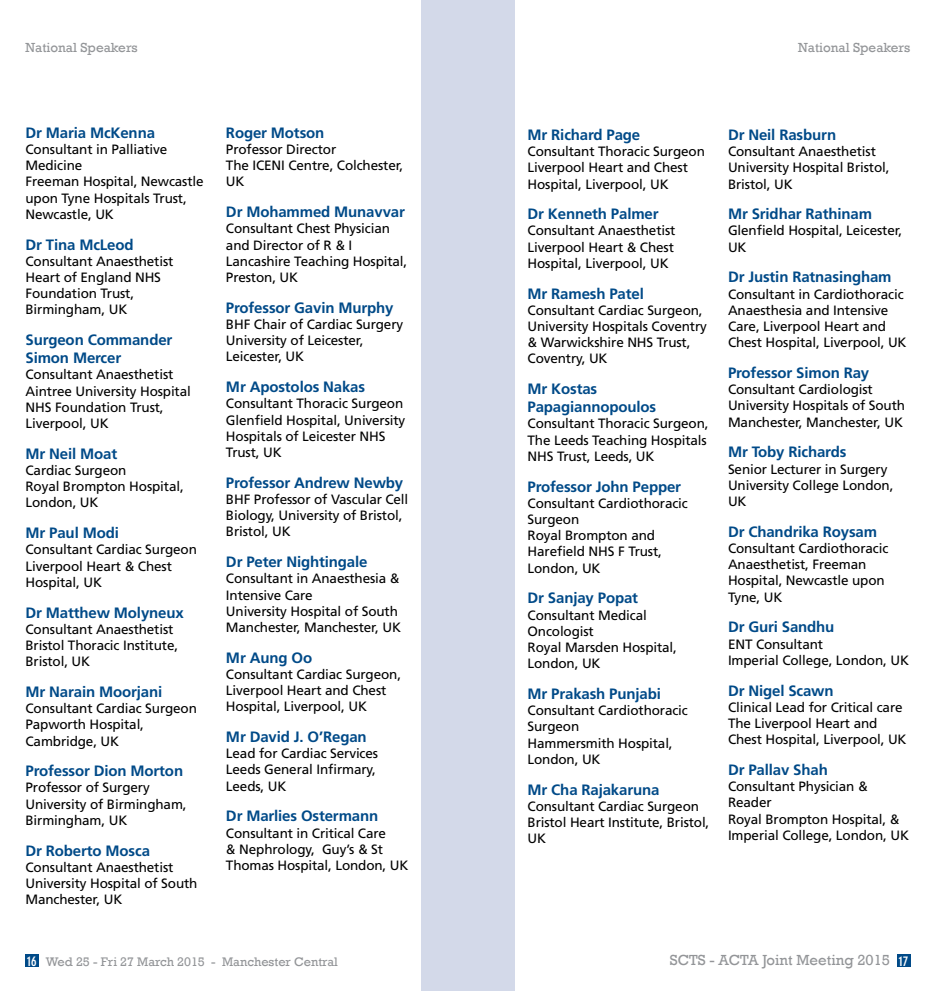
<style>
.page{position:relative;width:936px;height:991px;background:#fff}
.page>*{position:absolute;margin:0;border:0;box-sizing:border-box;transform-origin:0 0}
.t1{font:700 15px/18px "Frutiger LT";letter-spacing:-.01em;color:#004a88}
.t2{font:15px "Rockwell";color:#939598}
.t3{font:13.5px/16.2px "Frutiger LT";letter-spacing:-.01em;color:#000}
.t4{font:13.5px "Rockwell";color:#939598}
.t5{font:12.75px "Rockwell";color:#939598}
.s1{font-family:"DIN Neuzeit Grotesk LT";font-weight:700;font-stretch:condensed;font-size:13.5px;color:#fff}
</style>
<div class="page">
<div style="left:896px;top:954px;width:14px;height:13px;background:#004a88"></div>
<div style="left:25px;top:954px;width:14px;height:13px;background:#004a88"></div>
<div style="left:468px;top:0;width:46px;height:991px;background:#d3d9e9"></div>
<div style="left:421px;top:0;width:47px;height:991px;background:#d3d9e9"></div>
<p class="t4" style="left:26px;top:40px;width:114px">National Speakers</p>
<p class="t4" style="left:798px;top:40px;width:114px">National Speakers</p>
<p class="t1" style="left:26px;top:124px;width:131px">Dr Maria McKenna</p>
<p class="t3" style="left:26px;top:141px;width:180px">Consultant in Palliative<br>Medicine<br>Freeman Hospital, Newcastle upon Tyne Hospitals Trust,<br>Newcastle, UK</p>
<p class="t1" style="left:26px;top:235px;width:110px">Dr Tina McLeod</p>
<p class="t3" style="left:26px;top:253px;width:149px">Consultant Anaesthetist<br>Heart of England NHS<br>Foundation Trust,<br>Birmingham, UK</p>
<p class="t1" style="left:26px;top:331px;width:148px">Surgeon Commander<br>Simon Mercer</p>
<p class="t3" style="left:26px;top:367px;width:167px">Consultant Anaesthetist<br>Aintree University Hospital<br>NHS Foundation Trust,<br>Liverpool, UK</p>
<p class="t1" style="left:26px;top:444px;width:93px">Mr Neil Moat</p>
<p class="t3" style="left:26px;top:462px;width:160px">Cardiac Surgeon<br>Royal Brompton Hospital,<br>London, UK</p>
<p class="t1" style="left:26px;top:524px;width:95px">Mr Paul Modi</p>
<p class="t3" style="left:26px;top:541px;width:173px">Consultant Cardiac Surgeon<br>Liverpool Heart &amp; Chest<br>Hospital, UK</p>
<p class="t1" style="left:26px;top:603px;width:160px">Dr Matthew Molyneux</p>
<p class="t3" style="left:26px;top:621px;width:154px">Consultant Anaesthetist<br>Bristol Thoracic Institute,<br>Bristol, UK</p>
<p class="t1" style="left:26px;top:683px;width:138px">Mr Narain Moorjani</p>
<p class="t3" style="left:26px;top:700px;width:173px">Consultant Cardiac Surgeon<br>Papworth Hospital,<br>Cambridge, UK</p>
<p class="t1" style="left:26px;top:762px;width:159px">Professor Dion Morton</p>
<p class="t3" style="left:26px;top:780px;width:163px">Professor of Surgery<br>University of Birmingham,<br>Birmingham, UK</p>
<p class="t1" style="left:26px;top:841px;width:126px">Dr Roberto Mosca</p>
<p class="t3" style="left:26px;top:859px;width:173px">Consultant Anaesthetist<br>University Hospital of South<br>Manchester, UK</p>
<p class="t1" style="left:226px;top:124px;width:100px">Roger Motson</p>
<p class="t3" style="left:226px;top:141px;width:179px">Professor Director<br>The ICENI Centre, Colchester,<br>UK</p>
<p class="t1" style="left:226px;top:203px;width:180px">Dr Mohammed Munavvar</p>
<p class="t3" style="left:226px;top:221px;width:183px">Consultant Chest Physician and Director of R &amp; I<br>Lancashire Teaching Hospital,<br>Preston, UK</p>
<p class="t1" style="left:226px;top:299px;width:169px">Professor Gavin Murphy</p>
<p class="t3" style="left:226px;top:316px;width:179px">BHF Chair of Cardiac Surgery<br>University of Leicester,<br>Leicester, UK</p>
<p class="t1" style="left:226px;top:378px;width:141px">Mr Apostolos Nakas</p>
<p class="t3" style="left:226px;top:395px;width:181px">Consultant Thoracic Surgeon<br>Glenfield Hospital, University<br>Hospitals of Leicester NHS<br>Trust, UK</p>
<p class="t1" style="left:226px;top:473px;width:179px">Professor Andrew Newby</p>
<p class="t3" style="left:226px;top:491px;width:184px">BHF Professor of Vascular Cell<br>Biology, University of Bristol,<br>Bristol, UK</p>
<p class="t1" style="left:226px;top:553px;width:143px">Dr Peter Nightingale</p>
<p class="t3" style="left:226px;top:570px;width:176px">Consultant in Anaesthesia &amp;<br>Intensive Care<br>University Hospital of South<br>Manchester, Manchester, UK</p>
<p class="t1" style="left:226px;top:648px;width:88px">Mr Aung Oo</p>
<p class="t3" style="left:226px;top:666px;width:177px">Consultant Cardiac Surgeon,<br>Liverpool Heart and Chest<br>Hospital, Liverpool, UK</p>
<p class="t1" style="left:226px;top:728px;width:142px">Mr David J. O’Regan</p>
<p class="t3" style="left:226px;top:745px;width:154px">Lead for Cardiac Services<br>Leeds General Infirmary,<br>Leeds, UK</p>
<p class="t1" style="left:226px;top:807px;width:154px">Dr Marlies Ostermann</p>
<p class="t3" style="left:226px;top:825px;width:184px">Consultant in Critical Care<br>&amp; Nephrology, Guy’s &amp; St<br>Thomas Hospital, London, UK</p>
<p class="t1" style="left:527px;top:126px;width:114px">Mr Richard Page</p>
<p class="t3" style="left:527px;top:143px;width:179px">Consultant Thoracic Surgeon<br>Liverpool Heart and Chest<br>Hospital, Liverpool, UK</p>
<p class="t1" style="left:527px;top:205px;width:132px">Dr Kenneth Palmer</p>
<p class="t3" style="left:527px;top:223px;width:149px;text-align:justify">Consultant Anaesthetist Liverpool Heart &amp; Chest Hospital, Liverpool, UK</p>
<p class="t1" style="left:527px;top:284px;width:118px">Mr Ramesh Patel</p>
<p class="t3" style="left:527px;top:302px;width:181px">Consultant Cardiac Surgeon,<br>University Hospitals Coventry &amp; Warwickshire NHS Trust,<br>Coventry, UK</p>
<p class="t1" style="left:527px;top:380px;width:130px">Mr Kostas<br>Papagiannopoulos</p>
<p class="t3" style="left:527px;top:416px;width:182px">Consultant Thoracic Surgeon,<br>The Leeds Teaching Hospitals<br>NHS Trust, Leeds, UK</p>
<p class="t1" style="left:527px;top:477px;width:155px">Professor John Pepper</p>
<p class="t3" style="left:527px;top:495px;width:162px">Consultant Cardiothoracic<br>Surgeon<br>Royal Brompton and<br>Harefield NHS F Trust,<br>London, UK</p>
<p class="t1" style="left:527px;top:589px;width:112px">Dr Sanjay Popat</p>
<p class="t3" style="left:527px;top:607px;width:151px">Consultant Medical<br>Oncologist<br>Royal Marsden Hospital,<br>London, UK</p>
<p class="t1" style="left:527px;top:685px;width:135px">Mr Prakash Punjabi</p>
<p class="t3" style="left:527px;top:702px;width:162px">Consultant Cardiothoracic<br>Surgeon<br>Hammersmith Hospital,<br>London, UK</p>
<p class="t1" style="left:527px;top:780px;width:133px">Mr Cha Rajakaruna</p>
<p class="t3" style="left:527px;top:798px;width:183px">Consultant Cardiac Surgeon<br>Bristol Heart Institute, Bristol,<br>UK</p>
<p class="t1" style="left:728px;top:126px;width:110px">Dr Neil Rasburn</p>
<p class="t3" style="left:728px;top:143px;width:163px">Consultant Anaesthetist<br>University Hospital Bristol,<br>Bristol, UK</p>
<p class="t1" style="left:728px;top:205px;width:145px">Mr Sridhar Rathinam</p>
<p class="t3" style="left:728px;top:223px;width:176px">Glenfield Hospital, Leicester,<br>UK</p>
<p class="t1" style="left:728px;top:268px;width:165px">Dr Justin Ratnasingham</p>
<p class="t3" style="left:728px;top:286px;width:180px">Consultant in Cardiothoracic<br>Anaesthesia and Intensive<br>Care, Liverpool Heart and<br>Chest Hospital, Liverpool, UK</p>
<p class="t1" style="left:728px;top:364px;width:143px">Professor Simon Ray</p>
<p class="t3" style="left:728px;top:381px;width:178px">Consultant Cardiologist<br>University Hospitals of South<br>Manchester, Manchester, UK</p>
<p class="t1" style="left:728px;top:443px;width:120px">Mr Toby Richards</p>
<p class="t3" style="left:728px;top:461px;width:167px">Senior Lecturer in Surgery<br>University College London,<br>UK</p>
<p class="t1" style="left:728px;top:523px;width:150px">Dr Chandrika Roysam</p>
<p class="t3" style="left:728px;top:540px;width:162px">Consultant Cardiothoracic<br>Anaesthetist, Freeman<br>Hospital, Newcastle upon<br>Tyne, UK</p>
<p class="t1" style="left:728px;top:618px;width:108px">Dr Guri Sandhu</p>
<p class="t3" style="left:728px;top:636px;width:182px">ENT Consultant<br>Imperial College, London, UK</p>
<p class="t1" style="left:728px;top:681px;width:107px">Dr Nigel Scawn</p>
<p class="t3" style="left:728px;top:699px;width:180px">Clinical Lead for Critical care<br>The Liverpool Heart and<br>Chest Hospital, Liverpool, UK</p>
<p class="t1" style="left:728px;top:761px;width:101px">Dr Pallav Shah</p>
<p class="t3" style="left:728px;top:778px;width:182px">Consultant Physician &amp;<br>Reader<br>Royal Brompton Hospital, &amp;<br>Imperial College, London, UK</p>
<p class="t5" style="left:27px;top:954px;width:312px"><span class="s1">16</span> Wed 25 - Fri 27 March 2015 - Manchester Central</p>
<p class="t2" style="left:669px;top:951px;width:240px">SCTS - ACTA Joint Meeting 2015 <span class="s1">17</span></p>
</div>
